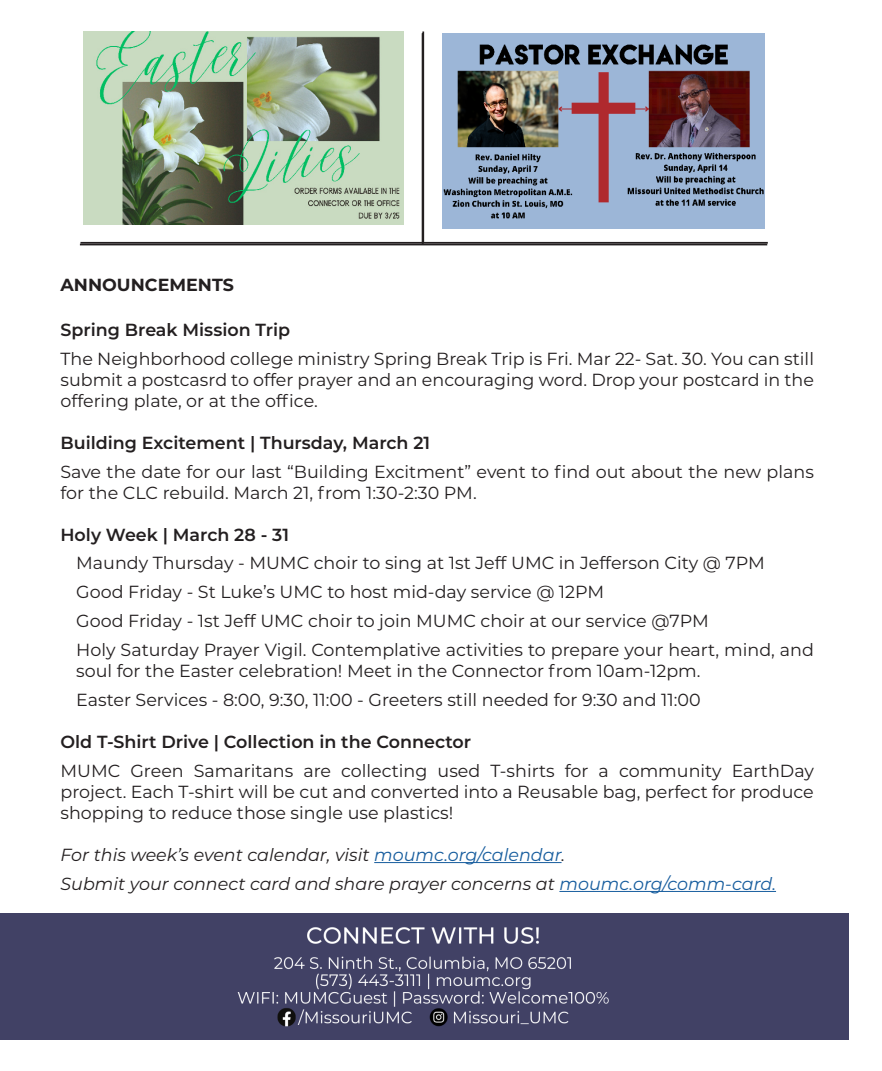
<style>
.page{position:relative;width:882px;height:1071px;background:#fff}
.page>*{position:absolute;margin:0;border:0;box-sizing:border-box;transform-origin:0 0}
.t1{font:17.5px/21px "Montserrat";color:#231f20;text-align:justify}
.t2{font:600 17.5px "Montserrat";color:#231f20}
.t3{font:italic 17.5px "Montserrat";color:#231f20}
.t4{font:700 17.5px "Montserrat";color:#231f20}
.s1{color:#175d9e}
</style>
<div class="page">
<img style="left:0;top:914px;width:849px;height:125px">
<hr style="left:80px;top:242px;width:688px;height:2px;background:#231f20">
<hr style="left:422px;top:32px;width:2px;height:210px;background:#231f20">
<img style="left:83px;top:32px;width:320px;height:192px">
<img style="left:442px;top:33px;width:323px;height:196px">
<hr style="left:80px;top:244px;width:687px;height:1px;background:#231f20">
<hr style="left:374px;top:862px;width:188px;height:1px;background:#175d9e">
<hr style="left:559px;top:891px;width:217px;height:1px;background:#175d9e">
<p class="t4" style="left:60px;top:272px;width:175px">ANNOUNCEMENTS</p>
<p class="t2" style="left:60px;top:317px;width:231px">Spring Break Mission Trip</p>
<p class="t1" style="left:60px;top:347px;width:755px">The Neighborhood college ministry Spring Break Trip is Fri. Mar 22- Sat. 30. You can still submit a postcasrd to offer prayer and an encouraging word. Drop your postcard in the offering plate, or at the office.</p>
<p class="t2" style="left:60px;top:430px;width:371px">Building Excitement | Thursday, March 21</p>
<p class="t1" style="left:60px;top:460px;width:755px">Save the date for our last “Building Excitment” event to find out about the new plans for the CLC rebuild. March 21, from 1:30-2:30 PM.</p>
<p class="t2" style="left:60px;top:522px;width:230px">Holy Week | March 28 - 31</p>
<p class="t1" style="left:76px;top:552px;width:690px">Maundy Thursday - MUMC choir to sing at 1st Jeff UMC in Jefferson City @ 7PM</p>
<p class="t1" style="left:76px;top:581px;width:530px">Good Friday - St Luke’s UMC to host mid-day service @ 12PM</p>
<p class="t1" style="left:76px;top:610px;width:634px">Good Friday - 1st Jeff UMC choir to join MUMC choir at our service @7PM</p>
<p class="t1" style="left:76px;top:639px;width:739px">Holy Saturday Prayer Vigil. Contemplative activities to prepare your heart, mind, and soul for the Easter celebration! Meet in the Connector from 10am-12pm.</p>
<p class="t1" style="left:76px;top:689px;width:626px">Easter Services - 8:00, 9:30, 11:00 - Greeters still needed for 9:30 and 11:00</p>
<p class="t2" style="left:60px;top:729px;width:412px">Old T-Shirt Drive | Collection in the Connector</p>
<p class="t1" style="left:60px;top:759px;width:755px">MUMC Green Samaritans are collecting used T-shirts for a community EarthDay project. Each T-shirt will be cut and converted into a Reusable bag, perfect for produce shopping to reduce those single use plastics!</p>
<p class="t3" style="left:60px;top:843px;width:506px">For this week’s event calendar, visit <span class="s1">moumc.org/calendar</span>.</p>
<p class="t3" style="left:60px;top:871px;width:717px">Submit your connect card and share prayer concerns at <span class="s1">moumc.org/comm-card.</span></p>
</div>
